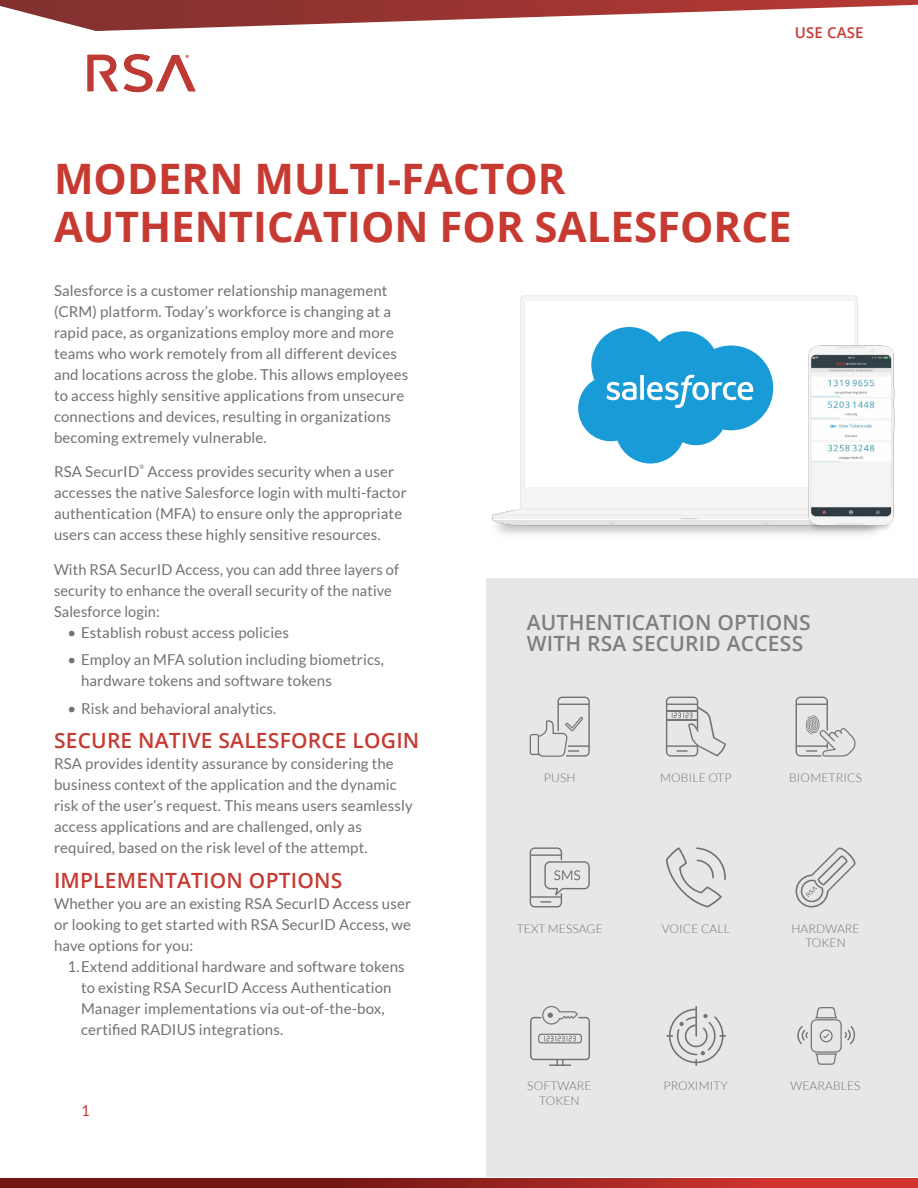
<style>
.page{position:relative;width:918px;height:1188px;background:#fff}
.page>*{position:absolute;margin:0;border:0;box-sizing:border-box;transform-origin:0 0}
.Document_Type{font:700 42px/48px "Open Sans";color:#c73a32}
.Body_Red_Subhead{font:600 21px/21px "Open Sans";letter-spacing:.01em;color:#7e7f7e}
.Body_Paragraph_bulle{font:600 21px "Open Sans";letter-spacing:.01em;color:#c73a32}
.Body_Paragraph{font:600 21px "Open Sans";letter-spacing:.01em;color:#c73a32}
.Body_Paragraph-2{font:15px/21px "Lato";letter-spacing:.01em;color:#717271}
.Body_Paragraph_bulle-2{font:15px/21px "Lato";letter-spacing:.01em;color:#717271}
.t1{font:600 15px "Open Sans";letter-spacing:.01em;color:#c73a32}
.t2{font:15px "Lato";color:#c73a32}
.Body_Paragraph-3{font:300 12px/14.4px "Lato";letter-spacing:.01em;color:#717271;text-align:center}
.Body_Paragraph-4{font:6px "Lato";color:#717271}
</style>
<div class="page">
<svg style="left:88px;top:54px;width:108px;height:38px"></svg>
<svg style="left:0;top:1179px;width:918px;height:9px;background:#97221e"></svg>
<img style="left:0;top:0;width:918px;height:31px">
<div style="left:486px;top:578px;width:432px;height:599px;background:#e6e7e9"></div>
<svg style="left:530px;top:697px;width:60px;height:60px"></svg>
<svg style="left:666px;top:697px;width:60px;height:60px"></svg>
<hr style="left:666px;top:710px;width:31px;height:2px;background:#717271">
<hr style="left:666px;top:719px;width:31px;height:2px;background:#717271">
<svg style="left:530px;top:847px;width:60px;height:60px"></svg>
<svg style="left:666px;top:847px;width:60px;height:61px"></svg>
<svg style="left:795px;top:847px;width:61px;height:60px"></svg>
<svg style="left:530px;top:1006px;width:60px;height:60px"></svg>
<svg style="left:666px;top:1006px;width:60px;height:60px"></svg>
<svg style="left:797px;top:1007px;width:58px;height:58px"></svg>
<svg style="left:796px;top:697px;width:60px;height:60px"></svg>
<img style="left:492px;top:295px;width:393px;height:240px">
<div style="left:525px;top:301px;width:328px;height:186px;background:#fff"></div>
<svg style="left:578px;top:327px;width:195px;height:137px"></svg>
<svg style="left:640px;top:375px;width:4px;height:25px"></svg>
<img style="left:802px;top:346px;width:93px;height:189px">
<p class="t1" style="left:795px;top:22px;width:70px">USE CASE</p>
<p class="Document_Type" style="left:54px;top:154px;width:739px">MODERN MULTI-FACTOR<br>AUTHENTICATION FOR SALESFORCE</p>
<p class="Body_Paragraph-2" style="left:54px;top:280px;width:356px">Salesforce is a customer relationship management (CRM) platform. Today’s workforce is changing at a rapid pace, as organizations employ more and more teams who work remotely from all different devices and locations across the globe. This allows employees to access highly sensitive applications from unsecure connections and devices, resulting in organizations becoming extremely vulnerable.</p>
<p class="Body_Paragraph-2" style="left:54px;top:461px;width:87px">RSA SecurID</p>
<p class="Body_Paragraph-4" style="left:139px;top:463px;width:6px">®</p>
<p class="Body_Paragraph-2" style="left:54px;top:461px;width:354px;text-indent:93px">Access provides security when a user accesses the native Salesforce login with multi-factor authentication (MFA) to ensure only the appropriate users can access these highly sensitive resources.</p>
<p class="Body_Paragraph-2" style="left:54px;top:559px;width:346px">With RSA SecurID Access, you can add three layers of security to enhance the overall security of the native<br>Salesforce login:</p>
<p class="Body_Paragraph-2" style="left:68px;top:622px;width:223px">• Establish robust access policies</p>
<p class="Body_Paragraph-2" style="left:81px;top:649px;width:305px;text-indent:-14px">• Employ an MFA solution including biometrics, hardware tokens and software tokens</p>
<p class="Body_Paragraph-2" style="left:68px;top:698px;width:210px">• Risk and behavioral analytics.</p>
<p class="Body_Paragraph_bulle" style="left:54px;top:726px;width:367px">SECURE NATIVE SALESFORCE LOGIN</p>
<p class="Body_Paragraph_bulle-2" style="left:54px;top:753px;width:360px">RSA provides identity assurance by considering the business context of the application and the dynamic risk of the user’s request. This means users seamlessly access applications and are challenged, only as required, based on the risk level of the attempt.</p>
<p class="Body_Paragraph" style="left:54px;top:866px;width:290px">IMPLEMENTATION OPTIONS</p>
<p class="Body_Paragraph-2" style="left:54px;top:893px;width:359px;text-align:justify">Whether you are an existing RSA SecurID Access user or looking to get started with RSA SecurID Access, we have options for you:</p>
<p class="Body_Paragraph-2" style="left:81px;top:956px;width:325px;text-indent:-14px">1.Extend additional hardware and software tokens to existing RSA SecurID Access Authentication Manager implementations via out-of-the-box, certified RADIUS integrations.</p>
<p class="t2" style="left:81px;top:1103px;width:10px">1</p>
<p class="Body_Red_Subhead" style="left:527px;top:612px;width:286px">AUTHENTICATION OPTIONS<br>WITH RSA SECURID ACCESS</p>
<p class="Body_Paragraph-3" style="left:544px;top:771px;width:33px">PUSH</p>
<p class="Body_Paragraph-3" style="left:660px;top:771px;width:73px">MOBILE OTP</p>
<p class="Body_Paragraph-3" style="left:789px;top:771px;width:74px">BIOMETRICS</p>
<p class="Body_Paragraph-3" style="left:517px;top:921px;width:88px">TEXT MESSAGE</p>
<p class="Body_Paragraph-3" style="left:662px;top:921px;width:69px">VOICE CALL</p>
<p class="Body_Paragraph-3" style="left:791px;top:921px;width:70px">HARDWARE<br>TOKEN</p>
<p class="Body_Paragraph-3" style="left:527px;top:1079px;width:66px">SOFTWARE<br>TOKEN</p>
<p class="Body_Paragraph-3" style="left:664px;top:1079px;width:66px">PROXIMITY</p>
<p class="Body_Paragraph-3" style="left:790px;top:1079px;width:72px">WEARABLES</p>
</div>
